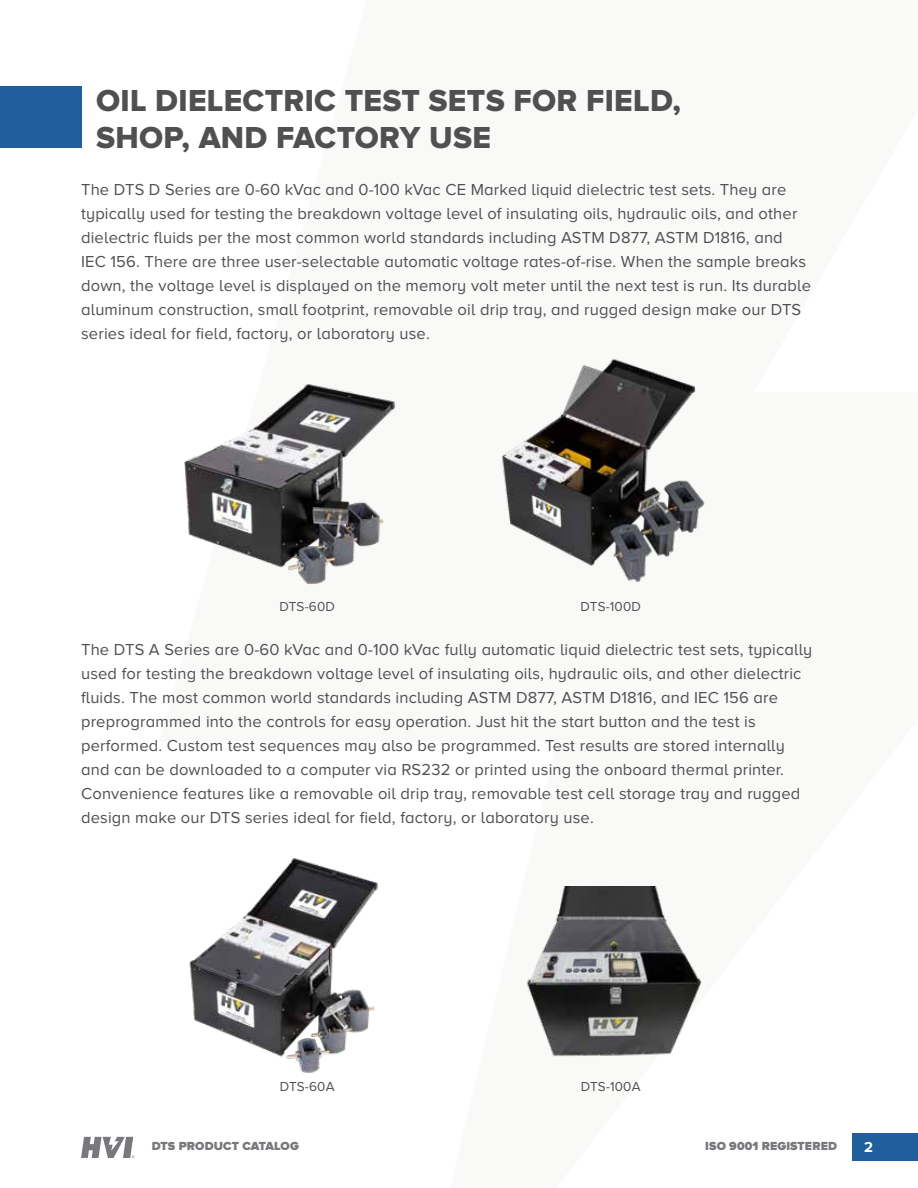
<style>
.page{position:relative;width:918px;height:1188px;background:#fff}
.page>*{position:absolute;margin:0;border:0;box-sizing:border-box;transform-origin:0 0}
.t1{font:31.5px/37.5px "Proxima Nova A Extrabld";letter-spacing:.01em;color:#504f51}
.t2{font:16.5px/24px "Proxima Nova A";letter-spacing:.01em;color:#504f51}
.t3{font:700 15px "Proxima Nova";color:#fff}
.t4{font:13.5px "Proxima Nova A";letter-spacing:.01em;color:#504f51}
.t5{font:900 12.15px "Proxima Nova A";letter-spacing:.01em;color:#78797c}
</style>
<div class="page">
<svg style="left:81px;top:1137px;width:54px;height:21px"></svg>
<div style="left:0;top:86px;width:81px;height:61px;background:#215e9e"></div>
<img style="left:184px;top:384px;width:212px;height:201px">
<img style="left:501px;top:359px;width:204px;height:223px">
<img style="left:189px;top:858px;width:189px;height:215px">
<img style="left:526px;top:887px;width:176px;height:170px">
<h1 class="t1" style="left:96px;top:81px;width:586px">OIL DIELECTRIC TEST SETS FOR FIELD,<br>SHOP, AND FACTORY USE</h1>
<p class="t2" style="left:81px;top:178px;width:731px">The DTS D Series are 0-60 kVac and 0-100 kVac CE Marked liquid dielectric test sets. They are typically used for testing the breakdown voltage level of insulating oils, hydraulic oils, and other dielectric fluids per the most common world standards including ASTM D877, ASTM D1816, and IEC 156. There are three user-selectable automatic voltage rates-of-rise. When the sample breaks down, the voltage level is displayed on the memory volt meter until the next test is run. Its durable aluminum construction, small footprint, removable oil drip tray, and rugged design make our DTS series ideal for field, factory, or laboratory use.</p>
<p class="t4" style="left:280px;top:599px;width:57px">DTS-60D</p>
<p class="t4" style="left:581px;top:599px;width:62px">DTS-100D</p>
<p class="t2" style="left:81px;top:637px;width:733px">The DTS A Series are 0-60 kVac and 0-100 kVac fully automatic liquid dielectric test sets, typically used for testing the breakdown voltage level of insulating oils, hydraulic oils, and other dielectric fluids. The most common world standards including ASTM D877, ASTM D1816, and IEC 156 are preprogrammed into the controls for easy operation. Just hit the start button and the test is performed. Custom test sequences may also be programmed. Test results are stored internally and can be downloaded to a computer via RS232 or printed using the onboard thermal printer.<br>Convenience features like a removable oil drip tray, removable test cell storage tray and rugged design make our DTS series ideal for field, factory, or laboratory use.</p>
<p class="t4" style="left:280px;top:1079px;width:56px">DTS-60A</p>
<p class="t4" style="left:581px;top:1079px;width:61px">DTS-100A</p>
<p class="t5" style="left:152px;top:1139px;width:149px">DTS PRODUCT CATALOG</p>
<p class="t5" style="left:705px;top:1139px;width:133px">ISO 9001 REGISTERED</p>
<p class="t3" style="left:864px;top:1139px;width:11px">2</p>
</div>
